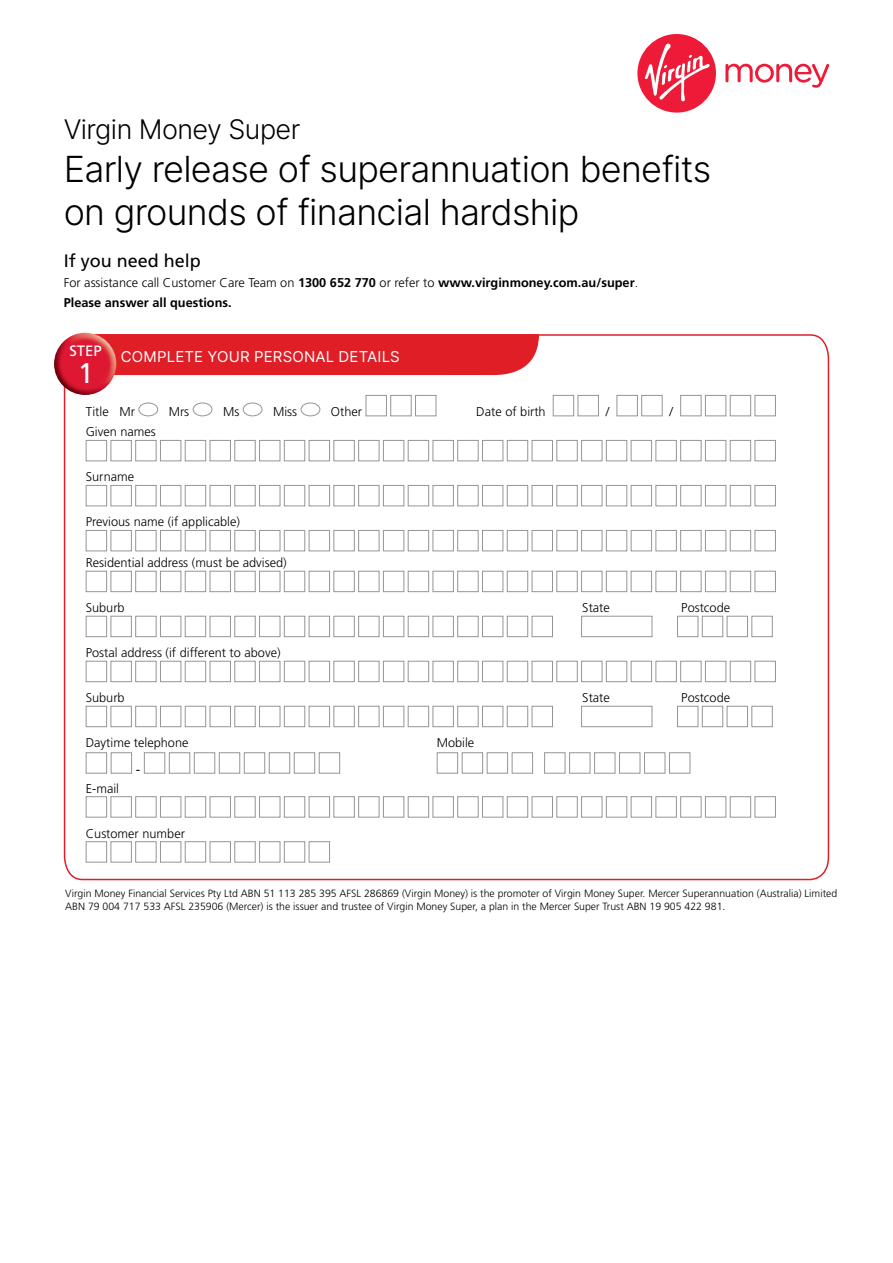
<style>
.page{position:relative;width:893px;height:1263px;background:#fff}
.page>*{position:absolute;margin:0;border:0;box-sizing:border-box;transform-origin:0 0}
.t1{font:36px/43.2px "Inter V";letter-spacing:-.02em;color:#000}
.t2{font:28.5px "Frutiger";color:#fff}
.t3{font:27px "Inter V";letter-spacing:-.02em;color:#000}
.t4{font:18px "Frutiger";color:#000}
.t5{font:15px "Inter V";letter-spacing:.01em;color:#fff}
.t6{font:15px "Frutiger";color:#fff}
.t7{font:13.5px "Frutiger";color:#000}
.t8{font:300 12.75px "Frutiger";color:#000}
.t9{font:700 12.75px/20px "Frutiger";color:#000}
.t10{font:300 10.5px/13.5px "Frutiger";color:#000}
.s1{font-weight:300}
</style>
<div class="page">
<svg style="left:725px;top:64px;width:104px;height:24px"></svg>
<div style="left:637px;top:34px;width:79px;height:79px;background:#ed1b37;border-radius:50%"></div>
<svg style="left:645px;top:44px;width:65px;height:57px"></svg>
<svg style="left:63px;top:333px;width:767px;height:548px"></svg>
<div style="left:95px;top:334px;width:444px;height:41px;background:#df1e26"></div>
<img style="left:54px;top:333px;width:62px;height:62px;border-radius:31px">
<h3 class="t3" style="left:64px;top:109px;width:238px">Virgin Money Super</h3>
<h1 class="t1" style="left:64px;top:147px;width:649px">Early release of superannuation benefits on grounds of financial hardship</h1>
<h3 class="t4" style="left:64px;top:250px;width:139px">If you need help</h3>
<p class="t9" style="left:64px;top:273px;width:576px"><span class="s1">For assistance call Customer Care Team on</span> 1300 652 770 <span class="s1">or refer to</span> www.virginmoney.com.au/super<span class="s1">.<br></span>Please answer all questions.</p>
<h3 class="t6" style="left:69px;top:342px;width:34px">STEP</h3>
<h2 class="t2" style="left:78px;top:356px;width:17px">1</h2>
<h3 class="t5" style="left:121px;top:345px;width:280px">COMPLETE YOUR PERSONAL DETAILS</h3>
<p class="t8" style="left:86px;top:405px;width:51px">Title Mr</p>
<p class="t8" style="left:169px;top:405px;width:22px">Mrs</p>
<p class="t8" style="left:223px;top:405px;width:18px">Ms</p>
<p class="t8" style="left:273px;top:405px;width:26px">Miss</p>
<p class="t8" style="left:331px;top:405px;width:33px">Other</p>
<p class="t8" style="left:476px;top:405px;width:71px">Date of birth</p>
<p class="t8" style="left:606px;top:405px;width:5px">/</p>
<p class="t8" style="left:670px;top:405px;width:5px">/</p>
<p class="t8" style="left:86px;top:425px;width:72px">Given names</p>
<p class="t8" style="left:86px;top:470px;width:50px">Surname</p>
<p class="t8" style="left:86px;top:515px;width:156px">Previous name (if applicable)</p>
<p class="t8" style="left:86px;top:555px;width:202px">Residential address (must be advised)</p>
<p class="t8" style="left:86px;top:600px;width:40px">Suburb</p>
<p class="t8" style="left:582px;top:600px;width:29px">State</p>
<p class="t8" style="left:681px;top:600px;width:50px">Postcode</p>
<p class="t8" style="left:86px;top:645px;width:196px">Postal address (if different to above)</p>
<p class="t8" style="left:86px;top:690px;width:40px">Suburb</p>
<p class="t8" style="left:582px;top:690px;width:29px">State</p>
<p class="t8" style="left:681px;top:690px;width:50px">Postcode</p>
<p class="t8" style="left:86px;top:735px;width:104px">Daytime telephone</p>
<p class="t8" style="left:437px;top:735px;width:39px">Mobile</p>
<p class="t7" style="left:136px;top:761px;width:6px">-</p>
<p class="t8" style="left:86px;top:781px;width:35px">E-mail</p>
<p class="t8" style="left:86px;top:826px;width:101px">Customer number</p>
<p class="t10" style="left:65px;top:886px;width:773px">Virgin Money Financial Services Pty Ltd ABN 51 113 285 395 AFSL 286869 (Virgin Money) is the promoter of Virgin Money Super. Mercer Superannuation (Australia) Limited<br>ABN 79 004 717 533 AFSL 235906 (Mercer) is the issuer and trustee of Virgin Money Super, a plan in the Mercer Super Trust ABN 19 905 422 981.</p>
</div>
